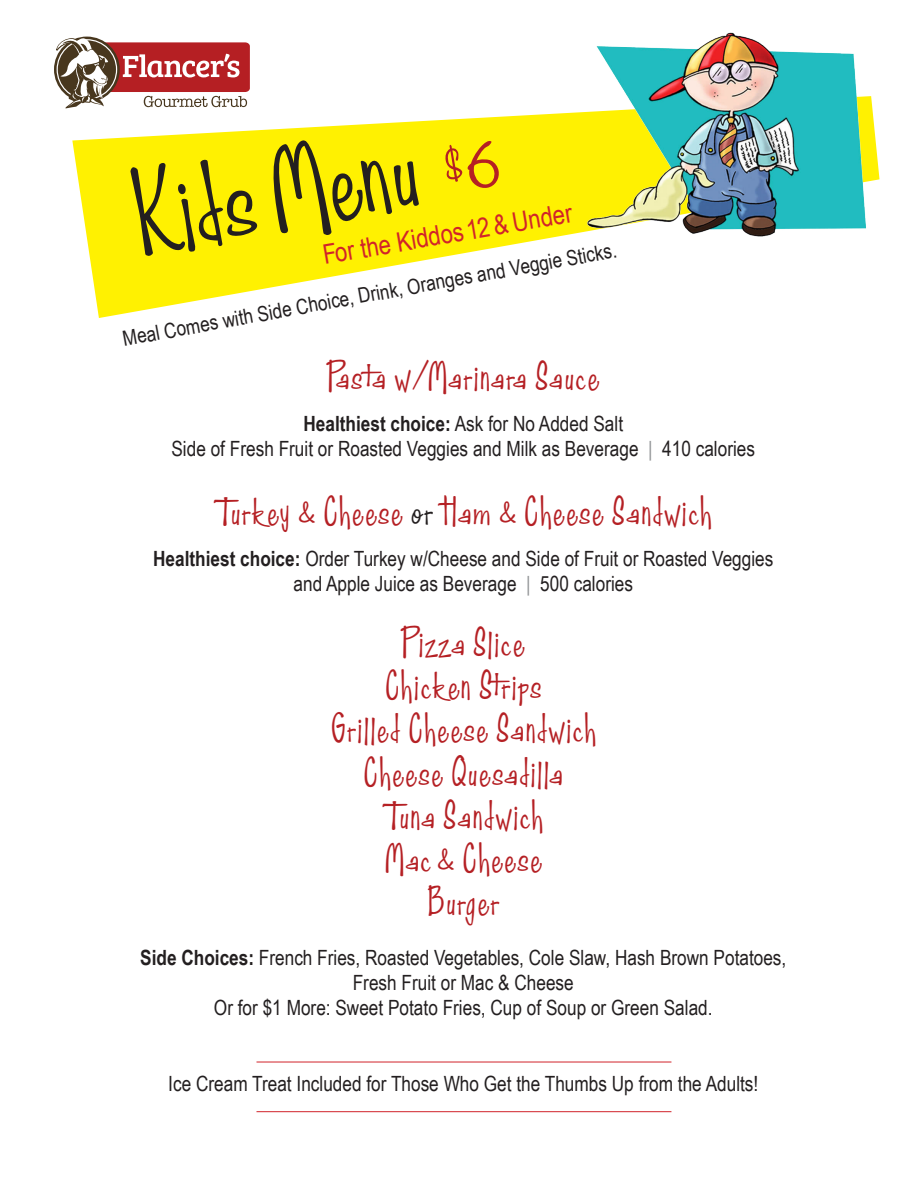
<style>
.page{position:relative;width:918px;height:1188px;background:#fff}
.page>*{position:absolute;margin:0;border:0;box-sizing:border-box;transform-origin:0 0}
.t1{font:104.4px "Coolman ITC";color:#231f20}
.t2{font:36px "Coolman ITC";letter-spacing:.02em;color:#b52024}
.t3{font:27px "Arial Narrow";color:#d1232a}
.t4{font:21px/25.2px "Arial Narrow";color:#231f20;text-align:center}
.t5{font:700 21px "Arial Narrow";color:#231f20}
.s1{font-weight:400}
.s2{color:#939598}
.s3{color:#231f20}
.s4{font-weight:700}
</style>
<div class="page">
<svg style="left:72px;top:112px;width:512px;height:206px;fill:#fff101"></svg>
<img style="left:584px;top:32px;width:296px;height:205px">
<svg style="left:54px;top:36px;width:196px;height:73px"></svg>
<hr style="left:256px;top:1062px;width:415px;height:1px;background:#d1232a">
<hr style="left:256px;top:1111px;width:415px;height:1px;background:#d1232a">
<div style="left:441px;top:140px;width:60px;height:51px;background:#fff101"></div>
<p class="t1" style="left:118px;top:140px;width:290px;rotate:-11deg">Kids Menu</p>
<p class="t3" style="left:320px;top:236px;width:254px;rotate:-10deg">For the Kiddos 12 &amp; Under</p>
<p class="t4" style="left:120px;top:324px;width:503px;rotate:-10deg">Meal Comes with Side Choice, Drink, Oranges and Veggie Sticks.</p>
<p class="t2" style="left:327px;top:349px;width:274px">Pasta w/Marinara Sauce</p>
<p class="t5" style="left:303px;top:407px;width:321px">Healthiest choice: <span class="s1">Ask for No Added Salt</span></p>
<p class="t4" style="left:171px;top:435px;width:585px">Side of Fresh Fruit or Roasted Veggies and Milk as Beverage <span class="s2">|</span> 410 calories</p>
<p class="t2" style="left:215px;top:484px;width:498px">Turkey &amp; Cheese <span class="s3">or</span> Ham &amp; Cheese Sandwich</p>
<p class="t4" style="left:153px;top:545px;width:622px"><span class="s4">Healthiest choice:</span> Order Turkey w/Cheese and Side of Fruit or Roasted Veggies and Apple Juice as Beverage <span class="s2">|</span> 500 calories</p>
<p class="t2" style="left:402px;top:614px;width:125px">Pizza Slice</p>
<p class="t2" style="left:385px;top:658px;width:159px">Chicken Strips</p>
<p class="t2" style="left:331px;top:701px;width:267px">Grilled Cheese Sandwich</p>
<p class="t2" style="left:363px;top:744px;width:202px">Cheese Quesadilla</p>
<p class="t2" style="left:383px;top:787px;width:161px">Tuna Sandwich</p>
<p class="t2" style="left:385px;top:830px;width:159px">Mac &amp; Cheese</p>
<p class="t2" style="left:427px;top:874px;width:74px">Burger</p>
<p class="t4" style="left:140px;top:944px;width:648px"><span class="s4">Side Choices:</span> French Fries, Roasted Vegetables, Cole Slaw, Hash Brown Potatoes,<br>Fresh Fruit or Mac &amp; Cheese</p>
<p class="t4" style="left:214px;top:994px;width:500px">Or for $1 More: Sweet Potato Fries, Cup of Soup or Green Salad.</p>
<p class="t4" style="left:168px;top:1070px;width:592px">Ice Cream Treat Included for Those Who Get the Thumbs Up from the Adults!</p>
</div>
